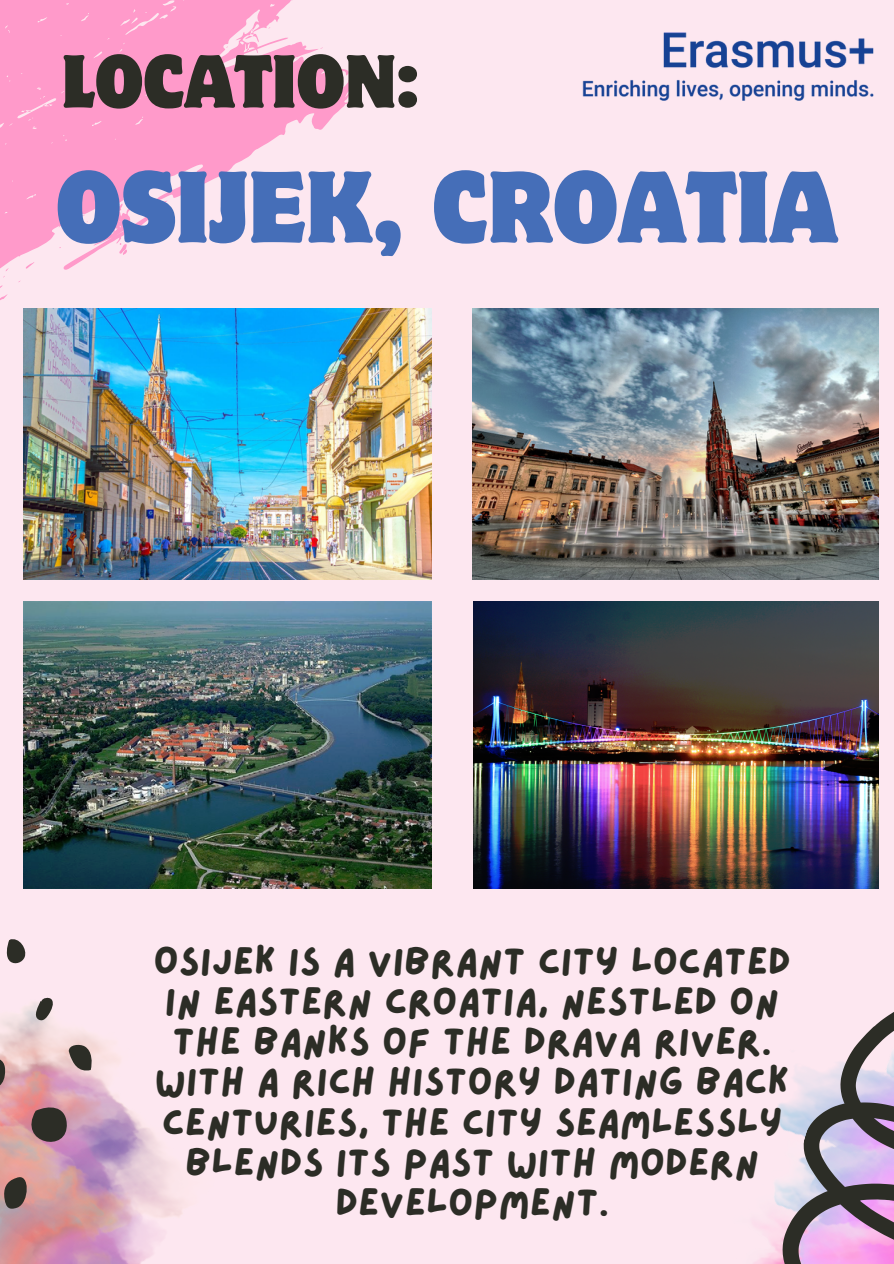
<style>
.page{position:relative;width:894px;height:1264px;background:#fff}
.page>*{position:absolute;margin:0;border:0;box-sizing:border-box;transform-origin:0 0}
.t1{font:semi-condensed 90px "Motter Corpus Std";color:#456eb8}
.t2{font:semi-condensed 66.6px "Motter Corpus Std";color:#2c2d26}
.t3{font:39.3px/40.2px "Lazydog";color:#2c2d26;text-align:center}
</style>
<div class="page">
<div style="left:0;top:0;width:893px;height:1263px;background:#fde7f0"></div>
<img style="left:0;top:1007px;width:184px;height:256px">
<svg style="left:0;top:1035px;width:101px;height:180px;background:#c597a0"></svg>
<svg style="left:27px;top:997px;width:33px;height:28px"></svg>
<svg style="left:6px;top:939px;width:20px;height:25px"></svg>
<svg style="left:0;top:0;width:346px;height:396px;fill:#ff9aca"></svg>
<img style="left:24px;top:601px;width:407px;height:287px">
<img style="left:473px;top:601px;width:404px;height:287px">
<svg style="left:754px;top:888px;width:139px;height:375px"></svg>
<img style="left:346px;top:32px;width:528px;height:72px">
<img style="left:472px;top:308px;width:406px;height:271px">
<img style="left:24px;top:308px;width:407px;height:271px">
<p class="t2" style="left:62px;top:55px;width:359px">LOCATION:</p>
<p class="t1" style="left:56px;top:171px;width:783px">OSIJEK, CROATIA</p>
<p class="t3" style="left:153px;top:942px;width:639px">OSIJEK IS A VIBRANT CITY LOCATED<br>IN EASTERN CROATIA, NESTLED ON<br>THE BANKS OF THE DRAVA RIVER.<br>WITH A RICH HISTORY DATING BACK<br>CENTURIES, THE CITY SEAMLESSLY<br>BLENDS ITS PAST WITH MODERN<br>DEVELOPMENT.</p>
</div>
